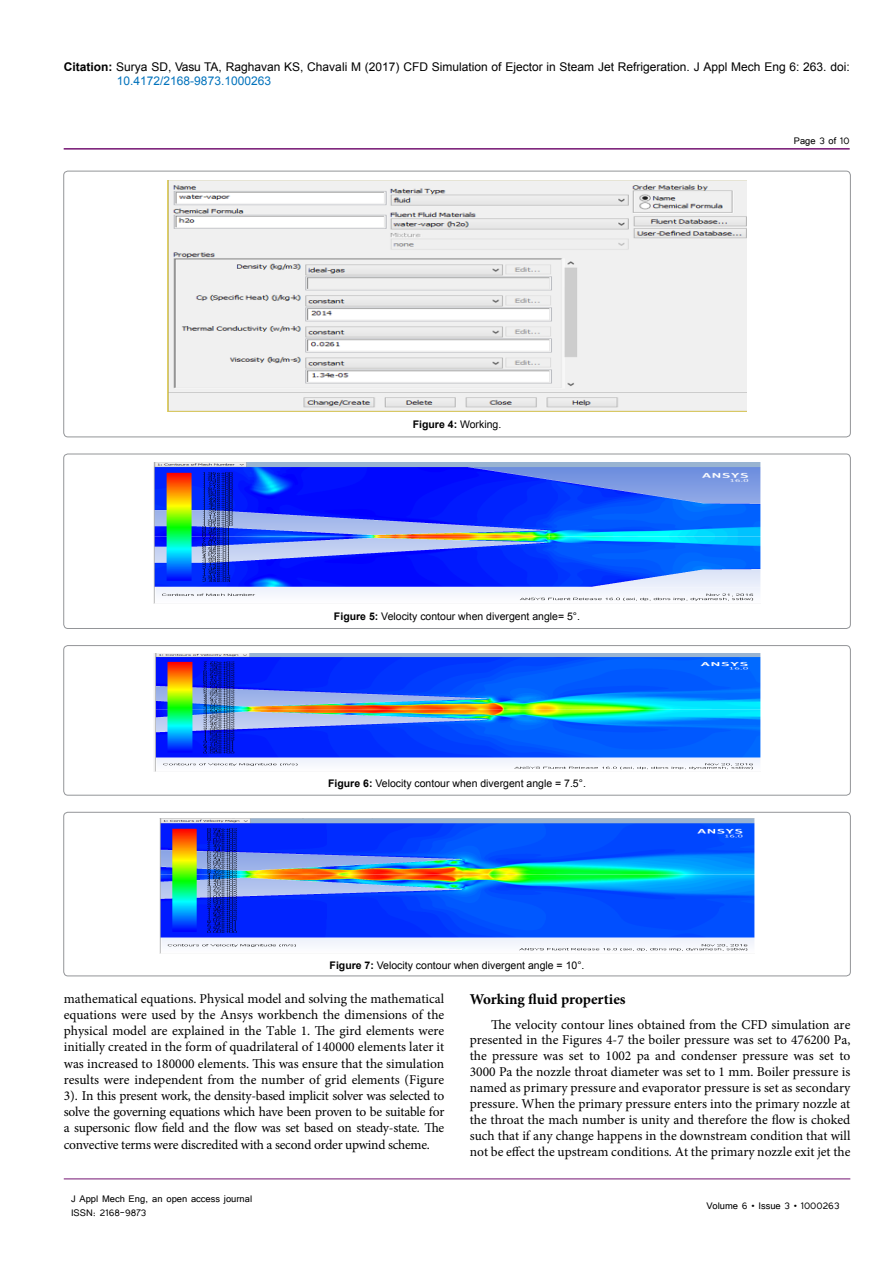
<style>
.page{position:relative;width:893px;height:1263px;background:#fff}
.page>*{position:absolute;margin:0;border:0;box-sizing:border-box;transform-origin:0 0}
.t1{font:700 15px "Minion Pro";color:#000}
.t2{font:13.5px/16.2px "Minion Pro";letter-spacing:-.01em;color:#000;text-align:justify}
.t3{font:12px/14.4px "Arial";color:#000}
.t4{font:12px/14.4px "Tunga";color:#000}
.t5{font:10.5px "Arial";color:#000}
.t6{font:700 10.5px "Arial";color:#000}
.s1{font-weight:700}
.s2{color:#0072bc}
.s3{font-weight:400}
</style>
<div class="page">
<hr style="left:64px;top:1179px;width:786px;height:1px;background:#741472">
<hr style="left:64px;top:148px;width:786px;height:2px;background:#741472">
<img style="left:168px;top:180px;width:578px;height:232px">
<div style="left:64px;top:454px;width:786px;height:174px;border:1px solid #939598;border-radius:4px"></div>
<img style="left:153px;top:463px;width:608px;height:141px">
<div style="left:64px;top:645px;width:786px;height:150px;border:1px solid #939598;border-radius:4px"></div>
<img style="left:154px;top:653px;width:607px;height:118px">
<div style="left:64px;top:812px;width:786px;height:164px;border:1px solid #939598;border-radius:4px"></div>
<img style="left:160px;top:819px;width:595px;height:134px">
<p class="t3" style="left:117px;top:60px;width:734px;text-indent:-53px"><span class="s1">Citation:</span> Surya SD, Vasu TA, Raghavan KS, Chavali M (2017) CFD Simulation of Ejector in Steam Jet Refrigeration. J Appl Mech Eng 6: 263. doi:<br><span class="s2">10.4172/2168-9873.1000263</span></p>
<p class="t6" style="left:413px;top:417px;width:90px">Figure 4: <span class="s3">Working.</span></p>
<p class="t5" style="left:334px;top:609px;width:248px"><span class="s1">Figure 5:</span> Velocity contour when divergent angle= 5°.</p>
<p class="t5" style="left:328px;top:777px;width:259px"><span class="s1">Figure 6:</span> Velocity contour when divergent angle = 7.5°.</p>
<p class="t5" style="left:330px;top:959px;width:256px"><span class="s1">Figure 7:</span> Velocity contour when divergent angle = 10°.</p>
<p class="t4" style="left:794px;top:133px;width:58px">Page 3 of 10</p>
<p class="t2" style="left:64px;top:990px;width:382px">mathematical equations. Physical model and solving the mathematical equations were used by the Ansys workbench the dimensions of the physical model are explained in the Table 1. The gird elements were initially created in the form of quadrilateral of 140000 elements later it was increased to 180000 elements. This was ensure that the simulation results were independent from the number of grid elements (Figure 3). In this present work, the density-based implicit solver was selected to solve the governing equations which have been proven to be suitable for a supersonic flow field and the flow was set based on steady-state. The convective terms were discredited with a second order upwind scheme.</p>
<p class="t4" style="left:71px;top:1190px;width:183px">J Appl Mech Eng, an open access journal<br>ISSN: 2168-9873</p>
<p class="t1" style="left:470px;top:988px;width:157px">Working fluid properties</p>
<p class="t2" style="left:470px;top:1016px;width:382px;text-indent:21px">The velocity contour lines obtained from the CFD simulation are presented in the Figures 4-7 the boiler pressure was set to 476200 Pa, the pressure was set to 1002 pa and condenser pressure was set to 3000 Pa the nozzle throat diameter was set to 1 mm. Boiler pressure is named as primary pressure and evaporator pressure is set as secondary pressure. When the primary pressure enters into the primary nozzle at the throat the mach number is unity and therefore the flow is choked such that if any change happens in the downstream condition that will not be effect the upstream conditions. At the primary nozzle exit jet the</p>
<p class="t4" style="left:706px;top:1197px;width:135px">Volume 6 • Issue 3 • 1000263</p>
</div>
